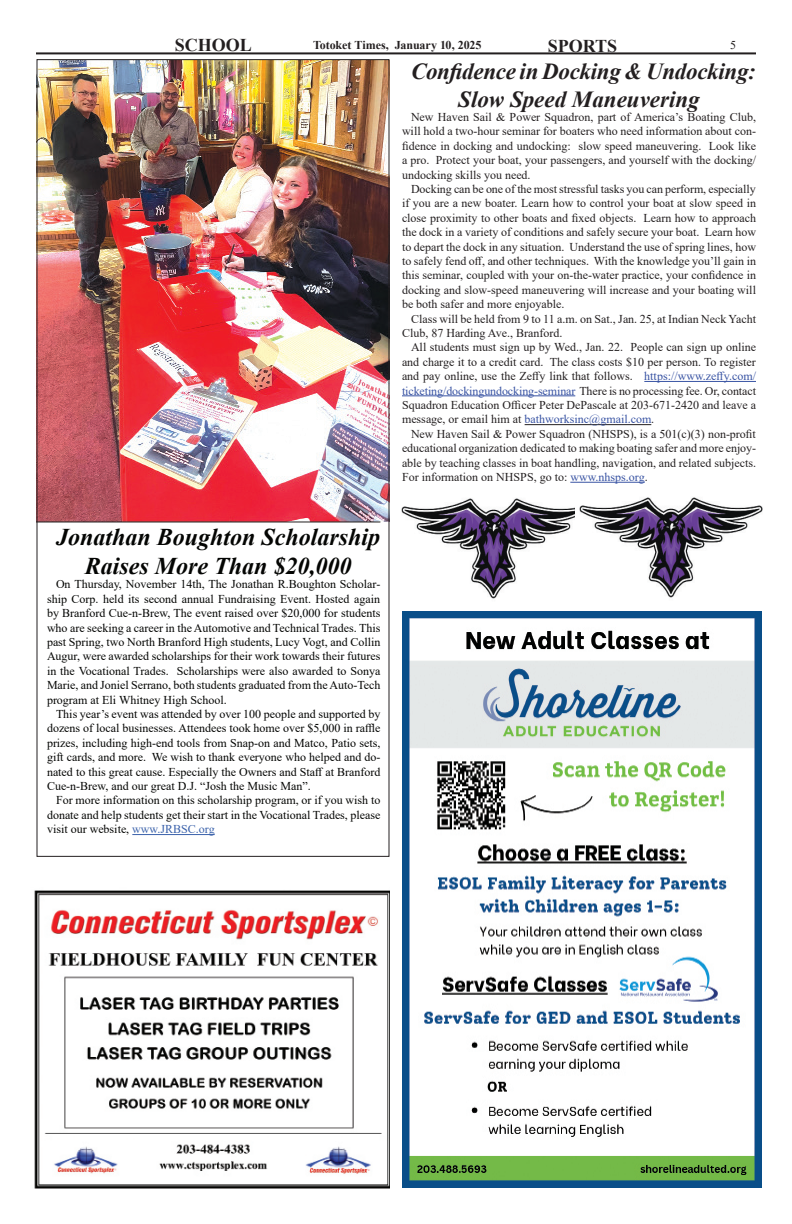
<style>
.page{position:relative;width:792px;height:1224px;background:#fff}
.page>*{position:absolute;margin:0;border:0;box-sizing:border-box;transform-origin:0 0}
.t1{font:italic 700 24px/28.8px "Times New Roman";color:#040503;text-align:center}
.t2{font:italic 700 23px/27.6px "Times New Roman";letter-spacing:-.015em;color:#231f20;text-align:center}
.t3{font:700 18px "Times New Roman";color:#231f20}
.t4{font:12px/14.4px "Times New Roman";color:#231f20;text-align:justify}
.t5{font:12px/14.4px "Times New Roman";color:#040503;text-align:justify}
.t6{font:700 12px "Times New Roman";letter-spacing:-.005em;color:#231f20}
.s1{color:#3b62ab}
.s2{color:#3853a3}
</style>
<div class="page">
<hr style="left:36px;top:52px;width:720px;height:2px;background:#231f20">
<img style="left:34px;top:890px;width:356px;height:298px">
<img style="left:401px;top:498px;width:174px;height:101px">
<img style="left:402px;top:612px;width:360px;height:576px">
<hr style="left:132px;top:834px;width:83px;height:1px;background:#3b62ab">
<img style="left:38px;top:61px;width:350px;height:461px">
<hr style="left:644px;top:381px;width:112px;height:1px;background:#3853a3">
<hr style="left:402px;top:396px;width:173px;height:1px;background:#3853a3">
<hr style="left:525px;top:424px;width:126px;height:1px;background:#231f20">
<hr style="left:570px;top:482px;width:75px;height:1px;background:#3853a3">
<hr style="left:36px;top:521px;width:344px;height:1px;background:#231f20">
<img style="left:579px;top:497px;width:184px;height:101px">
<h3 class="t3" style="left:175px;top:32px;width:79px">SCHOOL</h3>
<p class="t6" style="left:313px;top:36px;width:170px">Totoket Times, January 10, 2025</p>
<h3 class="t3" style="left:548px;top:33px;width:71px">SPORTS</h3>
<p class="t4" style="left:730px;top:37px;width:7px">5</p>
<h1 class="t1" style="left:56px;top:522px;width:326px">Jonathan Boughton Scholarship<br>Raises More Than $20,000</h1>
<p class="t5" style="left:47px;top:577px;width:335px;text-indent:9px">On Thursday, November 14th, The Jonathan R.Boughton Scholar&shy;ship Corp. held its second annual Fundraising Event. Hosted again by Branford Cue-n-Brew, The event raised over $20,000 for students who are seeking a career in the Automotive and Technical Trades. This past Spring, two North Branford High students, Lucy Vogt, and Collin Augur, were awarded scholarships for their work towards their futures in the Vocational Trades. Scholarships were also awarded to Sonya Marie, and Joniel Serrano, both students graduated from the Auto-Tech program at Eli Whitney High School.</p>
<p class="t5" style="left:47px;top:706px;width:335px;text-indent:9px">This year’s event was attended by over 100 people and supported by dozens of local businesses. Attendees took home over $5,000 in raffle prizes, including high-end tools from Snap-on and Matco, Patio sets, gift cards, and more. We wish to thank everyone who helped and do&shy;nated to this great cause. Especially the Owners and Staff at Branford Cue-n-Brew, and our great D.J. “Josh the Music Man”.</p>
<p class="t5" style="left:47px;top:793px;width:335px;text-indent:9px">For more information on this scholarship program, or if you wish to donate and help students get their start in the Vocational Trades, please visit our website, <span class="s1">www.JRBSC.org</span></p>
<h2 class="t2" style="left:411px;top:57px;width:346px">Confidence in Docking &amp; Undocking:<br>Slow Speed Maneuvering</h2>
<p class="t4" style="left:402px;top:109px;width:356px;text-indent:9px">New Haven Sail &amp; Power Squadron, part of America’s Boating Club, will hold a two-hour seminar for boaters who need information about con&shy;fidence in docking and undocking: slow speed maneuvering. Look like a pro. Protect your boat, your passengers, and yourself with the docking/ undocking skills you need.</p>
<p class="t4" style="left:402px;top:181px;width:356px;text-indent:9px">Docking can be one of the most stressful tasks you can perform, especially if you are a new boater. Learn how to control your boat at slow speed in close proximity to other boats and fixed objects. Learn how to approach the dock in a variety of conditions and safely secure your boat. Learn how to depart the dock in any situation. Understand the use of spring lines, how to safely fend off, and other techniques. With the knowledge you’ll gain in this seminar, coupled with your on-the-water practice, your confidence in docking and slow-speed maneuvering will increase and your boating will be both safer and more enjoyable.</p>
<p class="t4" style="left:402px;top:311px;width:356px;text-indent:9px">Class will be held from 9 to 11 a.m. on Sat., Jan. 25, at Indian Neck Yacht<br>Club, 87 Harding Ave., Branford.</p>
<p class="t4" style="left:402px;top:340px;width:356px;text-indent:9px">All students must sign up by Wed., Jan. 22. People can sign up online and charge it to a credit card. The class costs $10 per person. To register and pay online, use the Zeffy link that follows. <span class="s2">https://www.zeffy.com/ ticketing/dockingundocking-seminar</span> There is no processing fee. Or, contact Squadron Education Officer Peter DePascale at 203-671-2420 and leave a message, or email him at <span class="s2">bathworksinc@gmail.com</span>.</p>
<p class="t4" style="left:402px;top:426px;width:356px;text-indent:9px">New Haven Sail &amp; Power Squadron (NHSPS), is a 501(c)(3) non-profit educational organization dedicated to making boating safer and more enjoy&shy;able by teaching classes in boat handling, navigation, and related subjects.<br>For information on NHSPS, go to: <span class="s2">www.nhsps.org</span>.</p>
</div>
